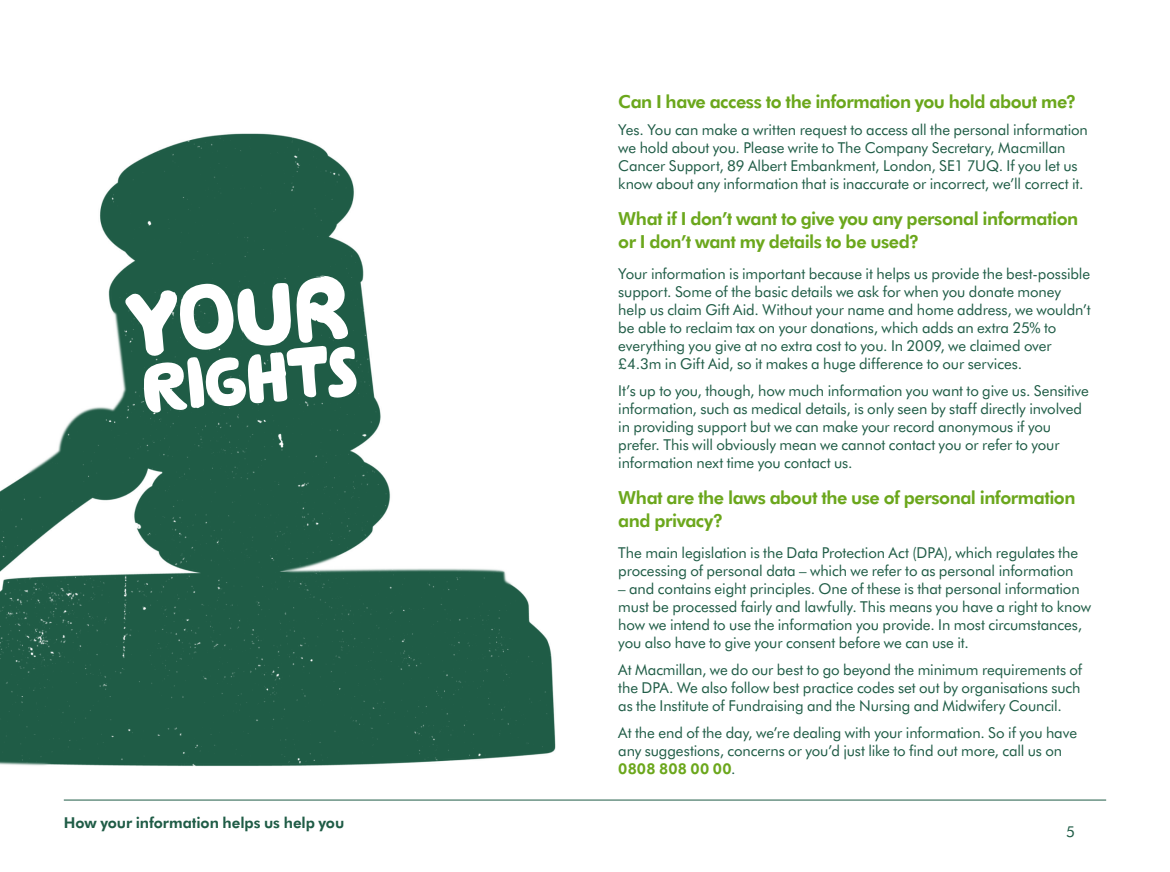
<style>
.page{position:relative;width:1170px;height:872px;background:#fff}
.page>*{position:absolute;margin:0;border:0;box-sizing:border-box;transform-origin:0 0}
._02_Headers__16_23{font:800 18px/22.5px "Futura BT";letter-spacing:-.025em;color:#6ba71c}
._00_Folio{font:15px/18px "Futura BT";letter-spacing:-.005em;color:#1f5c46}
.t1{font:800 15px "Futura BT";letter-spacing:-.005em;color:#1f5c46}
.s1{font-weight:800;color:#6ba71c}
</style>
<div class="page">
<img style="left:0;top:133px;width:556px;height:634px">
<svg style="left:125px;top:272px;width:232px;height:141px"></svg>
<hr style="left:64px;top:799px;width:1042px;height:1px;background:#1f5c46">
<p class="t1" style="left:64px;top:814px;width:282px">How your information helps us help you</p>
<p class="_02_Headers__16_23" style="left:618px;top:90px;width:459px">Can I have access to the information you hold about me?</p>
<p class="_00_Folio" style="left:618px;top:121px;width:471px">Yes. You can make a written request to access all the personal information we hold about you. Please write to The Company Secretary, Macmillan Cancer Support, 89 Albert Embankment, London, SE1 7UQ. If you let us know about any information that is inaccurate or incorrect, we’ll correct it.</p>
<p class="_02_Headers__16_23" style="left:618px;top:207px;width:461px">What if I don’t want to give you any personal information or I don’t want my details to be used?</p>
<p class="_00_Folio" style="left:618px;top:265px;width:474px">Your information is important because it helps us provide the best-possible support. Some of the basic details we ask for when you donate money help us claim Gift Aid. Without your name and home address, we wouldn’t be able to reclaim tax on your donations, which adds an extra 25% to everything you give at no extra cost to you. In 2009, we claimed over £4.3m in Gift Aid, so it makes a huge difference to our services.</p>
<p class="_00_Folio" style="left:618px;top:382px;width:472px">It’s up to you, though, how much information you want to give us. Sensitive information, such as medical details, is only seen by staff directly involved in providing support but we can make your record anonymous if you prefer. This will obviously mean we cannot contact you or refer to your information next time you contact us.</p>
<p class="_02_Headers__16_23" style="left:618px;top:486px;width:458px">What are the laws about the use of personal information and privacy?</p>
<p class="_00_Folio" style="left:618px;top:544px;width:461px">The main legislation is the Data Protection Act (DPA), which regulates the processing of personal data – which we refer to as personal information</p>
<p class="_00_Folio" style="left:618px;top:580px;width:474px">– and contains eight principles. One of these is that personal information must be processed fairly and lawfully. This means you have a right to know how we intend to use the information you provide. In most circumstances, you also have to give your consent before we can use it.</p>
<p class="_00_Folio" style="left:618px;top:661px;width:465px;text-align:justify">At Macmillan, we do our best to go beyond the minimum requirements of the DPA. We also follow best practice codes set out by organisations such as the Institute of Fundraising and the Nursing and Midwifery Council.</p>
<p class="_00_Folio" style="left:618px;top:724px;width:460px">At the end of the day, we’re dealing with your information. So if you have any suggestions, concerns or you’d just like to find out more, call us on<br><span class="s1">0808 808 00 00</span>.</p>
<p class="_00_Folio" style="left:1066px;top:823px;width:10px">5</p>
</div>
